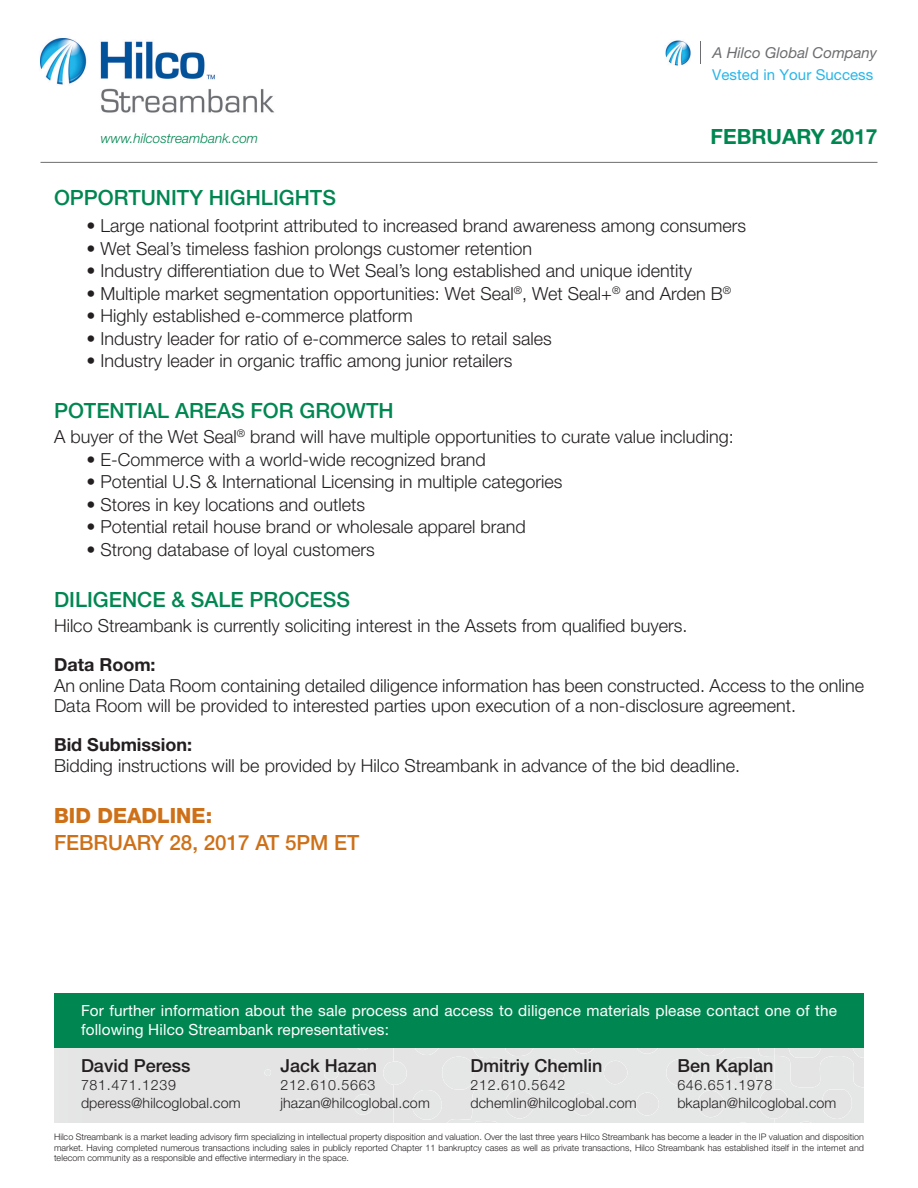
<style>
.page{position:relative;width:918px;height:1188px;background:#fff}
.page>*{position:absolute;margin:0;border:0;box-sizing:border-box;transform-origin:0 0}
.t1{font:500 21px "Helvetica Neue";color:#008751}
.t2{font:500 21px "Helvetica Neue";color:#ce7018}
.t3{font:800 21px "Helvetica Neue";color:#ce7018}
.t4{font:700 21px "Helvetica Neue";color:#008751}
.t5{font:300 18px/20.7px "Helvetica Neue";color:#231f20}
.t6{font:500 18px "Helvetica Neue";color:#231f20}
.t7{font:700 18px "Helvetica Neue";color:#231f20}
.t8{font:15.3px/19.5px "Helvetica Neue";letter-spacing:.01em;color:#fff}
.t9{font:italic 15px "Helvetica Neue";color:#6c6d70}
.t10{font:15px "Helvetica Neue";letter-spacing:.005em;color:#26b6ea}
.t11{font:300 14.25px/18px "Helvetica Neue";letter-spacing:.01em;color:#231f20}
.t12{font:italic 300 13.5px "Helvetica Neue";color:#008751}
.t13{font:300 9px/10.5px "Helvetica Neue";color:#231f20;text-align:justify}
</style>
<div class="page">
<div style="left:54px;top:1047px;width:810px;height:76px;background:#e4e4e4"></div>
<div style="left:54px;top:993px;width:810px;height:54px;background:#008751"></div>
<img style="left:40px;top:38px;width:837px;height:124px">
<svg style="left:700px;top:42px;width:1px;height:22px"></svg>
<hr style="left:40px;top:162px;width:838px;height:1px;background:#6c6d70">
<p class="t12" style="left:101px;top:130px;width:159px">www.hilcostreambank.com</p>
<p class="t9" style="left:713px;top:44px;width:166px">A Hilco Global Company</p>
<p class="t10" style="left:712px;top:66px;width:163px">Vested in Your Success</p>
<p class="t4" style="left:711px;top:124px;width:168px">FEBRUARY 2017</p>
<p class="t1" style="left:54px;top:185px;width:284px">OPPORTUNITY HIGHLIGHTS</p>
<p class="t5" style="left:86px;top:215px;width:661px">• Large national footprint attributed to increased brand awareness among consumers</p>
<p class="t5" style="left:86px;top:238px;width:447px">• Wet Seal’s timeless fashion prolongs customer retention</p>
<p class="t5" style="left:86px;top:260px;width:607px">• Industry differentiation due to Wet Seal’s long established and unique identity</p>
<p class="t5" style="left:86px;top:283px;width:646px">• Multiple market segmentation opportunities: Wet Seal<sup>®</sup>, Wet Seal+<sup>®</sup> and Arden B<sup>®</sup></p>
<p class="t5" style="left:86px;top:305px;width:328px">• Highly established e-commerce platform</p>
<p class="t5" style="left:86px;top:328px;width:467px">• Industry leader for ratio of e-commerce sales to retail sales</p>
<p class="t5" style="left:86px;top:350px;width:428px">• Industry leader in organic traffic among junior retailers</p>
<p class="t1" style="left:54px;top:398px;width:341px">POTENTIAL AREAS FOR GROWTH</p>
<p class="t5" style="left:54px;top:426px;width:681px">A buyer of the Wet Seal<sup>®</sup> brand will have multiple opportunities to curate value including:</p>
<p class="t5" style="left:86px;top:449px;width:401px">• E-Commerce with a world-wide recognized brand</p>
<p class="t5" style="left:86px;top:471px;width:478px">• Potential U.S &amp; International Licensing in multiple categories</p>
<p class="t5" style="left:86px;top:494px;width:280px">• Stores in key locations and outlets</p>
<p class="t5" style="left:86px;top:516px;width:441px">• Potential retail house brand or wholesale apparel brand</p>
<p class="t5" style="left:86px;top:539px;width:290px">• Strong database of loyal customers</p>
<p class="t1" style="left:54px;top:587px;width:297px">DILIGENCE &amp; SALE PROCESS</p>
<p class="t5" style="left:54px;top:615px;width:635px">Hilco Streambank is currently soliciting interest in the Assets from qualified buyers.</p>
<p class="t7" style="left:54px;top:654px;width:103px">Data Room:</p>
<p class="t5" style="left:54px;top:675px;width:812px">An online Data Room containing detailed diligence information has been constructed. Access to the online<br>Data Room will be provided to interested parties upon execution of a non-disclosure agreement.</p>
<p class="t7" style="left:54px;top:734px;width:140px">Bid Submission:</p>
<p class="t5" style="left:54px;top:755px;width:688px">Bidding instructions will be provided by Hilco Streambank in advance of the bid deadline.</p>
<p class="t3" style="left:54px;top:803px;width:160px">BID DEADLINE:</p>
<p class="t2" style="left:54px;top:830px;width:307px">FEBRUARY 28, 2017 AT 5PM ET</p>
<p class="t8" style="left:81px;top:1001px;width:758px">For further information about the sale process and access to diligence materials please contact one of the following Hilco Streambank representatives:</p>
<p class="t6" style="left:81px;top:1055px;width:111px">David Peress</p>
<p class="t11" style="left:81px;top:1075px;width:161px">781.471.1239 dperess@hilcoglobal.com</p>
<p class="t6" style="left:470px;top:1055px;width:134px">Dmitriy Chemlin</p>
<p class="t11" style="left:470px;top:1075px;width:168px">212.610.5642 dchemlin@hilcoglobal.com</p>
<p class="t6" style="left:280px;top:1055px;width:98px">Jack Hazan</p>
<p class="t11" style="left:280px;top:1075px;width:151px">212.610.5663 jhazan@hilcoglobal.com</p>
<p class="t6" style="left:677px;top:1055px;width:98px">Ben Kaplan</p>
<p class="t11" style="left:677px;top:1075px;width:161px">646.651.1978 bkaplan@hilcoglobal.com</p>
<p class="t13" style="left:54px;top:1131px;width:812px">Hilco Streambank is a market leading advisory firm specializing in intellectual property disposition and valuation. Over the last three years Hilco Streambank has become a leader in the IP valuation and disposition market. Having completed numerous transactions including sales in publicly reported Chapter 11 bankruptcy cases as well as private transactions, Hilco Streambank has established itself in the internet and telecom community as a responsible and effective intermediary in the space.</p>
</div>
